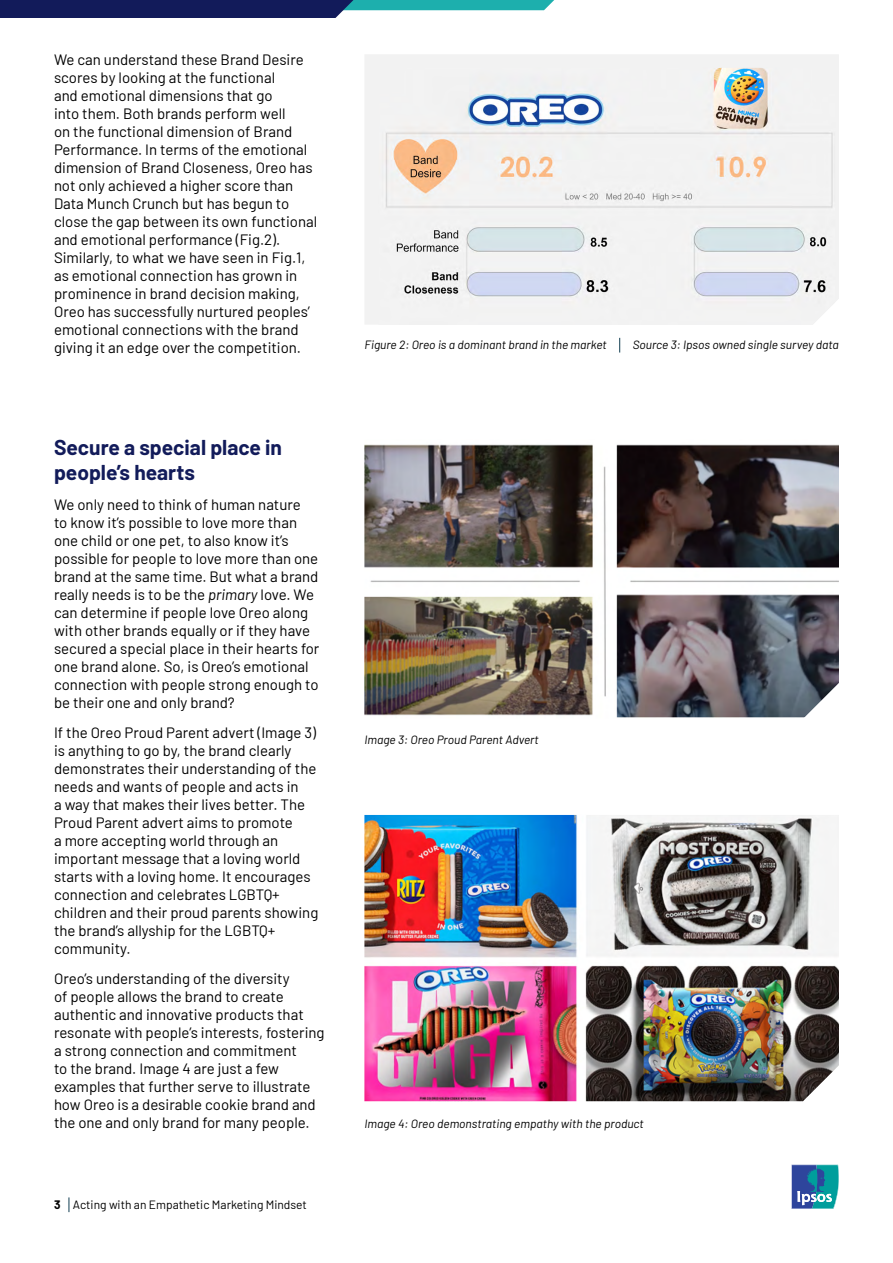
<style>
.page{position:relative;width:893px;height:1263px;background:#fff}
.page>*{position:absolute;margin:0;border:0;box-sizing:border-box;transform-origin:0 0}
.t1{font:700 21px/25.2px "Barlow";color:#121b5a}
.t2{font:15px/18px "Barlow";color:#000}
.t3{font:italic 12px "Barlow";color:#000}
.t4{font:12px "Barlow";color:#000}
.s1{font-style:italic}
.s2{font-weight:700}
</style>
<div class="page">
<svg style="left:792px;top:1165px;width:46px;height:43px;background:#3380a7"></svg>
<svg style="left:0;top:0;width:554px;height:18px"></svg>
<div style="left:365px;top:55px;width:474px;height:270px;background:#f2f2f2"></div>
<img style="left:379px;top:68px;width:456px;height:257px">
<svg style="left:619px;top:338px;width:1px;height:15px"></svg>
<img style="left:364px;top:444px;width:475px;height:274px">
<img style="left:364px;top:815px;width:475px;height:286px">
<svg style="left:69px;top:1197px;width:1px;height:15px"></svg>
<p class="t2" style="left:54px;top:49px;width:265px">We can understand these Brand Desire scores by looking at the functional<br>and emotional dimensions that go<br>into them. Both brands perform well<br>on the functional dimension of Brand Performance. In terms of the emotional dimension of Brand Closeness, Oreo has not only achieved a higher score than Data Munch Crunch but has begun to close the gap between its own functional and emotional performance (Fig.2).<br>Similarly, to what we have seen in Fig.1, as emotional connection has grown in prominence in brand decision making, Oreo has successfully nurtured peoples’ emotional connections with the brand giving it an edge over the competition.</p>
<h1 class="t1" style="left:54px;top:433px;width:230px">Secure a special place in people’s hearts</h1>
<p class="t2" style="left:54px;top:494px;width:267px">We only need to think of human nature<br>to know it’s possible to love more than one child or one pet, to also know it’s possible for people to love more than one brand at the same time. But what a brand really needs is to be the <span class="s1">primary</span> love. We can determine if people love Oreo along with other brands equally or if they have secured a special place in their hearts for one brand alone. So, is Oreo’s emotional connection with people strong enough to be their one and only brand?</p>
<p class="t2" style="left:54px;top:722px;width:266px">If the Oreo Proud Parent advert (Image 3) is anything to go by, the brand clearly demonstrates their understanding of the needs and wants of people and acts in<br>a way that makes their lives better. The Proud Parent advert aims to promote<br>a more accepting world through an important message that a loving world starts with a loving home. It encourages connection and celebrates LGBTQ+ children and their proud parents showing the brand’s allyship for the LGBTQ+ community.</p>
<p class="t2" style="left:54px;top:968px;width:272px">Oreo’s understanding of the diversity<br>of people allows the brand to create authentic and innovative products that resonate with people’s interests, fostering a strong connection and commitment<br>to the brand. Image 4 are just a few examples that further serve to illustrate how Oreo is a desirable cookie brand and the one and only brand for many people.</p>
<p class="t4" style="left:54px;top:1196px;width:254px"><span class="s2">3</span> Acting with an Empathetic Marketing Mindset</p>
<p class="t3" style="left:364px;top:336px;width:244px">Figure 2: Oreo is a dominant brand in the market</p>
<p class="t3" style="left:633px;top:336px;width:208px">Source 3: Ipsos owned single survey data</p>
<p class="t3" style="left:364px;top:731px;width:176px">Image 3: Oreo Proud Parent Advert</p>
<p class="t3" style="left:364px;top:1115px;width:281px">Image 4: Oreo demonstrating empathy with the product</p>
</div>
